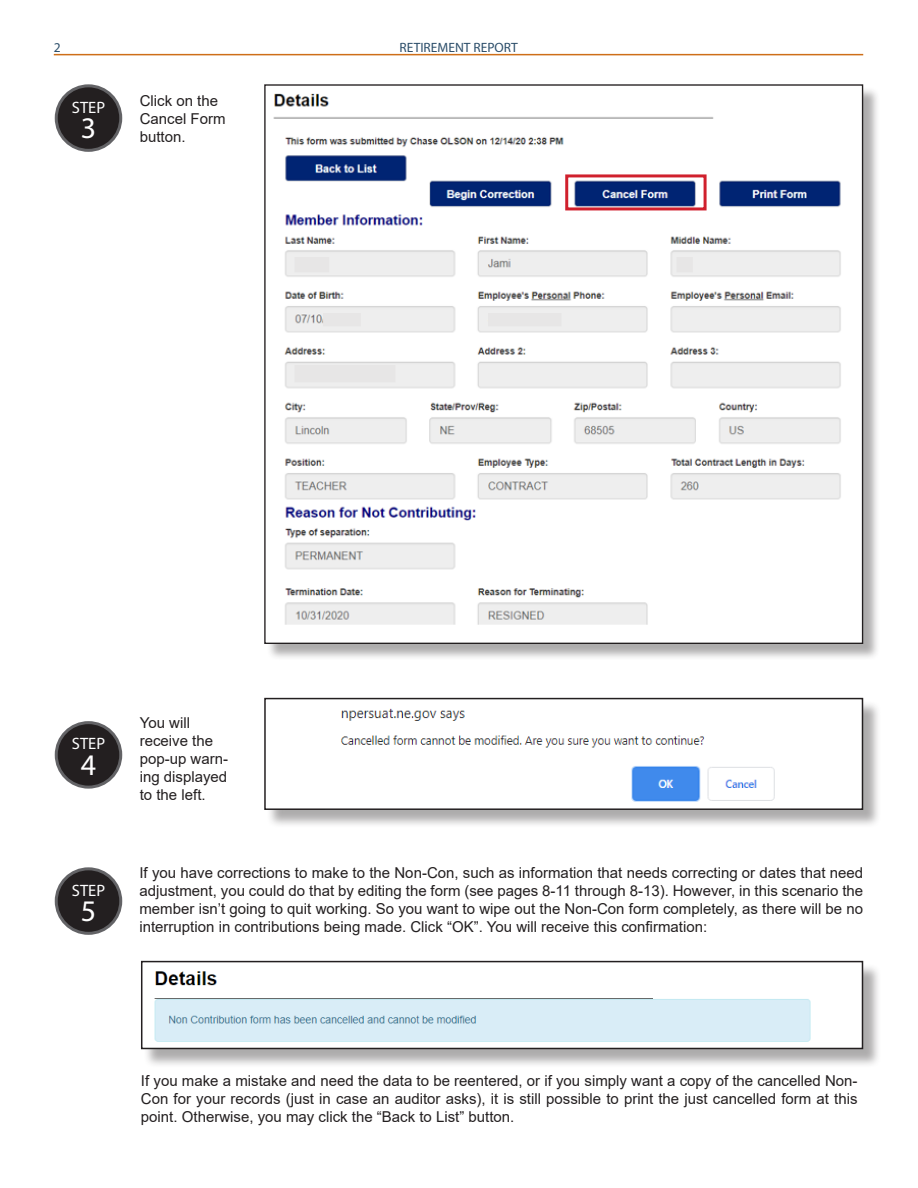
<style>
.page{position:relative;width:918px;height:1188px;background:#fff}
.page>*{position:absolute;margin:0;border:0;box-sizing:border-box;transform-origin:0 0}
.MANUAL_BODY{font:30px "Myriad Pro";color:#fff}
.MANUAL_BODY-2{font:16.5px "Myriad Pro";color:#fff}
.t1{font:15px/18px "Arial";color:#231f20}
.t2{font:13.5px "Myriad Pro";color:#2c4e6a}
</style>
<div class="page">
<hr style="left:54px;top:54px;width:809px;height:1px;background:#ce6e18">
<div style="left:266px;top:700px;width:616px;height:129px;background:#231f20;opacity:.37"></div>
<div style="left:265px;top:699px;width:597px;height:110px;background:#fff"></div>
<img style="left:340px;top:708px;width:435px;height:94px">
<div style="left:264px;top:698px;width:599px;height:112px;border:2px solid #231f20"></div>
<div style="left:143px;top:963px;width:739px;height:105px;background:#231f20;opacity:.37"></div>
<div style="left:142px;top:962px;width:720px;height:86px;background:#fff"></div>
<img style="left:154px;top:971px;width:657px;height:71px">
<div style="left:141px;top:961px;width:722px;height:88px;border:2px solid #231f20"></div>
<div style="left:56px;top:86px;width:65px;height:64px;background:#231f20;border-radius:50%"></div>
<div style="left:55px;top:84px;width:67px;height:68px;border:3px solid #636366;border-radius:50%"></div>
<div style="left:56px;top:723px;width:65px;height:64px;background:#231f20;border-radius:50%"></div>
<div style="left:55px;top:721px;width:67px;height:68px;border:3px solid #636366;border-radius:50%"></div>
<div style="left:56px;top:869px;width:65px;height:64px;background:#231f20;border-radius:50%"></div>
<div style="left:55px;top:867px;width:67px;height:68px;border:3px solid #636366;border-radius:50%"></div>
<div style="left:266px;top:86px;width:614px;height:575px;background:#231f20;opacity:.37"></div>
<img style="left:266px;top:86px;width:595px;height:555px">
<div style="left:565px;top:174px;width:142px;height:36px;border:3px solid #d0202d"></div>
<p class="t2" style="left:54px;top:40px;width:8px">2</p>
<p class="t2" style="left:400px;top:40px;width:120px">RETIREMENT REPORT</p>
<p class="MANUAL_BODY-2" style="left:72px;top:97px;width:35px">STEP</p>
<p class="MANUAL_BODY" style="left:81px;top:110px;width:17px">3</p>
<p class="t1" style="left:140px;top:92px;width:87px">Click on the<br>Cancel Form button.</p>
<p class="MANUAL_BODY-2" style="left:72px;top:734px;width:35px">STEP</p>
<p class="MANUAL_BODY" style="left:81px;top:746px;width:17px">4</p>
<p class="MANUAL_BODY-2" style="left:72px;top:880px;width:35px">STEP</p>
<p class="MANUAL_BODY" style="left:81px;top:893px;width:17px">5</p>
<p class="t1" style="left:140px;top:713px;width:90px">You will receive the pop-up warn&shy;ing displayed to the left.</p>
<p class="t1" style="left:139px;top:864px;width:725px;text-align:justify">If you have corrections to make to the Non-Con, such as information that needs correcting or dates that need adjustment, you could do that by editing the form (see pages 8-11 through 8-13). However, in this scenario the member isn’t going to quit working. So you want to wipe out the Non-Con form completely, as there will be no interruption in contributions being made. Click “OK”. You will receive this confirmation:</p>
<p class="t1" style="left:141px;top:1072px;width:718px;text-align:justify">If you make a mistake and need the data to be reentered, or if you simply want a copy of the cancelled Non-Con for your records (just in case an auditor asks), it is still possible to print the just cancelled form at this point. Otherwise, you may click the “Back to List” button.</p>
</div>
